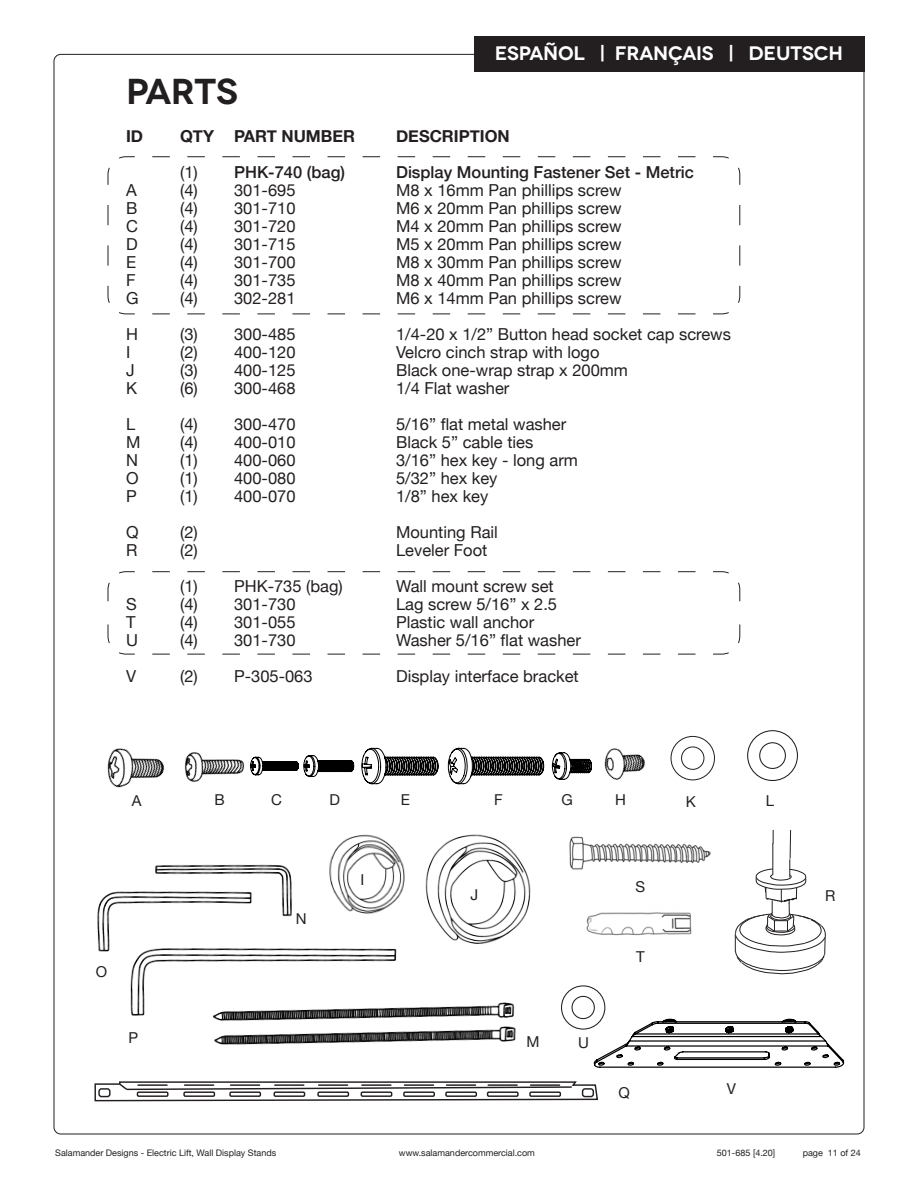
<style>
.page{position:relative;width:918px;height:1188px;background:#fff}
.page>*{position:absolute;margin:0;border:0;box-sizing:border-box;transform-origin:0 0}
.t1{font:600 36px "Novecentowide";letter-spacing:-.015em;color:#231f20}
.t2{font:600 19.5px "Novecentowide";letter-spacing:-.01em;color:#fff}
.t3{font:16.5px "Helvetica Neue";color:#231f20}
.t4{font:500 16.5px "Helvetica Neue";color:#231f20}
.t5{font:700 16.5px "Helvetica Neue";color:#231f20}
.t6{font:15px "Helvetica Neue";color:#231f20}
.t7{font:9px "Helvetica Neue";color:#231f20}
.s1{font-weight:400}
</style>
<div class="page">
<div style="left:474px;top:36px;width:390px;height:36px;background:#231f20"></div>
<svg style="left:107px;top:156px;width:634px;height:159px"></svg>
<svg style="left:107px;top:571px;width:634px;height:84px"></svg>
<img style="left:97px;top:864px;width:419px;height:181px">
<img style="left:408px;top:834px;width:123px;height:122px">
<img style="left:317px;top:834px;width:104px;height:88px">
<div style="left:671px;top:736px;width:44px;height:44px;border:1px solid #231f20;border-radius:50%"></div>
<div style="left:681px;top:746px;width:23px;height:24px;border:1px solid #231f20;border-radius:50%"></div>
<div style="left:747px;top:730px;width:51px;height:51px;border:1px solid #231f20;border-radius:50%"></div>
<div style="left:759px;top:742px;width:27px;height:27px;border:1px solid #231f20;border-radius:50%"></div>
<img style="left:569px;top:836px;width:142px;height:34px">
<img style="left:586px;top:912px;width:106px;height:24px">
<div style="left:561px;top:985px;width:44px;height:45px;border:1px solid #231f20;border-radius:50%"></div>
<div style="left:572px;top:996px;width:23px;height:23px;border:1px solid #231f20;border-radius:50%"></div>
<svg style="left:735px;top:831px;width:91px;height:144px"></svg>
<svg style="left:94px;top:1081px;width:504px;height:21px"></svg>
<div style="left:98px;top:1088px;width:13px;height:9px;border:1px solid #231f20;border-radius:2px"></div>
<div style="left:582px;top:1088px;width:12px;height:9px;border:1px solid #231f20;border-radius:2px"></div>
<div style="left:317px;top:1091px;width:32px;height:6px;border:1px solid #231f20"></div>
<hr style="left:319px;top:1084px;width:29px;height:2px;background:#231f20">
<div style="left:361px;top:1091px;width:31px;height:6px;border:1px solid #231f20"></div>
<hr style="left:362px;top:1084px;width:29px;height:2px;background:#231f20">
<div style="left:403px;top:1091px;width:32px;height:6px;border:1px solid #231f20"></div>
<hr style="left:404px;top:1084px;width:29px;height:2px;background:#231f20">
<div style="left:445px;top:1091px;width:32px;height:6px;border:1px solid #231f20"></div>
<hr style="left:447px;top:1084px;width:29px;height:2px;background:#231f20">
<div style="left:487px;top:1091px;width:32px;height:6px;border:1px solid #231f20"></div>
<hr style="left:488px;top:1084px;width:29px;height:2px;background:#231f20">
<div style="left:529px;top:1091px;width:32px;height:6px;border:1px solid #231f20"></div>
<hr style="left:531px;top:1084px;width:29px;height:2px;background:#231f20">
<div style="left:274px;top:1091px;width:31px;height:6px;border:1px solid #231f20"></div>
<hr style="left:275px;top:1084px;width:29px;height:2px;background:#231f20">
<div style="left:229px;top:1091px;width:32px;height:6px;border:1px solid #231f20"></div>
<hr style="left:231px;top:1084px;width:29px;height:2px;background:#231f20">
<div style="left:183px;top:1091px;width:32px;height:6px;border:1px solid #231f20"></div>
<hr style="left:185px;top:1084px;width:29px;height:2px;background:#231f20">
<div style="left:137px;top:1091px;width:32px;height:6px;border:1px solid #231f20"></div>
<hr style="left:138px;top:1084px;width:29px;height:2px;background:#231f20">
<svg style="left:593px;top:1018px;width:252px;height:50px"></svg>
<svg style="left:261px;top:747px;width:326px;height:38px"></svg>
<img style="left:107px;top:748px;width:57px;height:40px">
<img style="left:184px;top:752px;width:77px;height:30px">
<img style="left:587px;top:748px;width:58px;height:32px">
<p class="t2" style="left:495px;top:41px;width:350px">ESPAÑOL | FRANÇAIS | DEUTSCH</p>
<p class="t1" style="left:126px;top:70px;width:113px">PARTS</p>
<p class="t5" style="left:126px;top:123px;width:19px">ID</p>
<p class="t5" style="left:180px;top:123px;width:177px">QTY PART NUMBER</p>
<p class="t5" style="left:396px;top:123px;width:115px">DESCRIPTION</p>
<p class="t4" style="left:180px;top:159px;width:166px"><span class="s1">(1)</span> PHK-740 (bag)</p>
<p class="t4" style="left:396px;top:159px;width:300px">Display Mounting Fastener Set - Metric</p>
<p class="t3" style="left:126px;top:180px;width:12px">A</p>
<p class="t3" style="left:180px;top:180px;width:117px">(4) 301-695</p>
<p class="t3" style="left:396px;top:180px;width:227px">M8 x 16mm Pan phillips screw</p>
<p class="t3" style="left:126px;top:198px;width:13px">B</p>
<p class="t3" style="left:180px;top:198px;width:117px">(4) 301-710</p>
<p class="t3" style="left:396px;top:198px;width:227px">M6 x 20mm Pan phillips screw</p>
<p class="t3" style="left:126px;top:216px;width:13px">C</p>
<p class="t3" style="left:180px;top:216px;width:117px">(4) 301-720</p>
<p class="t3" style="left:396px;top:216px;width:227px">M4 x 20mm Pan phillips screw</p>
<p class="t3" style="left:126px;top:234px;width:13px">D</p>
<p class="t3" style="left:180px;top:234px;width:117px">(4) 301-715</p>
<p class="t3" style="left:396px;top:234px;width:227px">M5 x 20mm Pan phillips screw</p>
<p class="t3" style="left:126px;top:252px;width:12px">E</p>
<p class="t3" style="left:180px;top:252px;width:117px">(4) 301-700</p>
<p class="t3" style="left:396px;top:252px;width:227px">M8 x 30mm Pan phillips screw</p>
<p class="t3" style="left:126px;top:270px;width:11px">F</p>
<p class="t3" style="left:180px;top:270px;width:117px">(4) 301-735</p>
<p class="t3" style="left:396px;top:270px;width:227px">M8 x 40mm Pan phillips screw</p>
<p class="t3" style="left:126px;top:288px;width:14px">G</p>
<p class="t3" style="left:180px;top:288px;width:117px">(4) 302-281</p>
<p class="t3" style="left:396px;top:288px;width:227px">M6 x 14mm Pan phillips screw</p>
<p class="t3" style="left:126px;top:324px;width:13px">H</p>
<p class="t3" style="left:180px;top:324px;width:117px">(3) 300-485</p>
<p class="t3" style="left:396px;top:324px;width:336px">1/4-20 x 1/2” Button head socket cap screws</p>
<p class="t3" style="left:126px;top:342px;width:6px">I</p>
<p class="t3" style="left:180px;top:342px;width:117px">(2) 400-120</p>
<p class="t3" style="left:396px;top:342px;width:205px">Velcro cinch strap with logo</p>
<p class="t3" style="left:126px;top:360px;width:10px">J</p>
<p class="t3" style="left:180px;top:360px;width:117px">(3) 400-125</p>
<p class="t3" style="left:396px;top:360px;width:233px">Black one-wrap strap x 200mm</p>
<p class="t3" style="left:126px;top:378px;width:13px">K</p>
<p class="t3" style="left:180px;top:378px;width:117px">(6) 300-468</p>
<p class="t3" style="left:396px;top:378px;width:115px">1/4 Flat washer</p>
<p class="t3" style="left:126px;top:414px;width:11px">L</p>
<p class="t3" style="left:180px;top:414px;width:117px">(4) 300-470</p>
<p class="t3" style="left:396px;top:414px;width:172px">5/16” flat metal washer</p>
<p class="t3" style="left:126px;top:432px;width:16px">M</p>
<p class="t3" style="left:180px;top:432px;width:117px">(4) 400-010</p>
<p class="t3" style="left:396px;top:432px;width:139px">Black 5” cable ties</p>
<p class="t3" style="left:126px;top:450px;width:13px">N</p>
<p class="t3" style="left:180px;top:450px;width:117px">(1) 400-060</p>
<p class="t3" style="left:396px;top:450px;width:183px">3/16” hex key - long arm</p>
<p class="t3" style="left:126px;top:468px;width:14px">O</p>
<p class="t3" style="left:180px;top:468px;width:117px">(1) 400-080</p>
<p class="t3" style="left:396px;top:468px;width:103px">5/32” hex key</p>
<p class="t3" style="left:126px;top:486px;width:12px">P</p>
<p class="t3" style="left:180px;top:486px;width:117px">(1) 400-070</p>
<p class="t3" style="left:396px;top:486px;width:94px">1/8” hex key</p>
<p class="t3" style="left:126px;top:522px;width:14px">Q</p>
<p class="t3" style="left:180px;top:522px;width:19px">(2)</p>
<p class="t3" style="left:396px;top:522px;width:103px">Mounting Rail</p>
<p class="t3" style="left:126px;top:540px;width:13px">R</p>
<p class="t3" style="left:180px;top:540px;width:19px">(2)</p>
<p class="t3" style="left:396px;top:540px;width:93px">Leveler Foot</p>
<p class="t3" style="left:180px;top:576px;width:164px">(1) PHK-735 (bag)</p>
<p class="t3" style="left:396px;top:576px;width:159px">Wall mount screw set</p>
<p class="t3" style="left:126px;top:594px;width:12px">S</p>
<p class="t3" style="left:180px;top:594px;width:117px">(4) 301-730</p>
<p class="t3" style="left:396px;top:594px;width:163px">Lag screw 5/16” x 2.5</p>
<p class="t3" style="left:126px;top:612px;width:11px">T</p>
<p class="t3" style="left:180px;top:612px;width:117px">(4) 301-055</p>
<p class="t3" style="left:396px;top:612px;width:140px">Plastic wall anchor</p>
<p class="t3" style="left:126px;top:630px;width:13px">U</p>
<p class="t3" style="left:180px;top:630px;width:117px">(4) 301-730</p>
<p class="t3" style="left:396px;top:630px;width:186px">Washer 5/16” flat washer</p>
<p class="t3" style="left:126px;top:666px;width:12px">V</p>
<p class="t3" style="left:180px;top:666px;width:134px">(2) P-305-063</p>
<p class="t3" style="left:396px;top:666px;width:184px">Display interface bracket</p>
<p class="t6" style="left:271px;top:791px;width:12px">C</p>
<p class="t6" style="left:329px;top:791px;width:12px">D</p>
<p class="t6" style="left:401px;top:791px;width:11px">E</p>
<p class="t6" style="left:494px;top:791px;width:10px">F</p>
<p class="t6" style="left:562px;top:791px;width:13px">G</p>
<p class="t6" style="left:615px;top:791px;width:12px">H</p>
<p class="t6" style="left:132px;top:792px;width:11px">A</p>
<p class="t6" style="left:214px;top:791px;width:12px">B</p>
<p class="t6" style="left:686px;top:793px;width:12px">K</p>
<p class="t6" style="left:766px;top:792px;width:10px">L</p>
<p class="t6" style="left:96px;top:963px;width:13px">O</p>
<p class="t6" style="left:296px;top:910px;width:12px">N</p>
<p class="t6" style="left:360px;top:870px;width:5px">I</p>
<p class="t6" style="left:470px;top:886px;width:9px">J</p>
<p class="t6" style="left:128px;top:1028px;width:11px">P</p>
<p class="t6" style="left:526px;top:1033px;width:15px">M</p>
<p class="t6" style="left:578px;top:1034px;width:12px">U</p>
<p class="t6" style="left:636px;top:878px;width:11px">S</p>
<p class="t6" style="left:636px;top:948px;width:10px">T</p>
<p class="t6" style="left:619px;top:1084px;width:13px">Q</p>
<p class="t6" style="left:727px;top:1079px;width:11px">V</p>
<p class="t6" style="left:825px;top:887px;width:12px">R</p>
<p class="t7" style="left:55px;top:1147px;width:223px">Salamander Designs - Electric Lift, Wall Display Stands</p>
<p class="t7" style="left:399px;top:1147px;width:138px">www.salamandercommercial.com</p>
<p class="t7" style="left:717px;top:1147px;width:60px">501-685 [4.20]</p>
<p class="t7" style="left:803px;top:1147px;width:60px">page 11 of 24</p>
</div>
